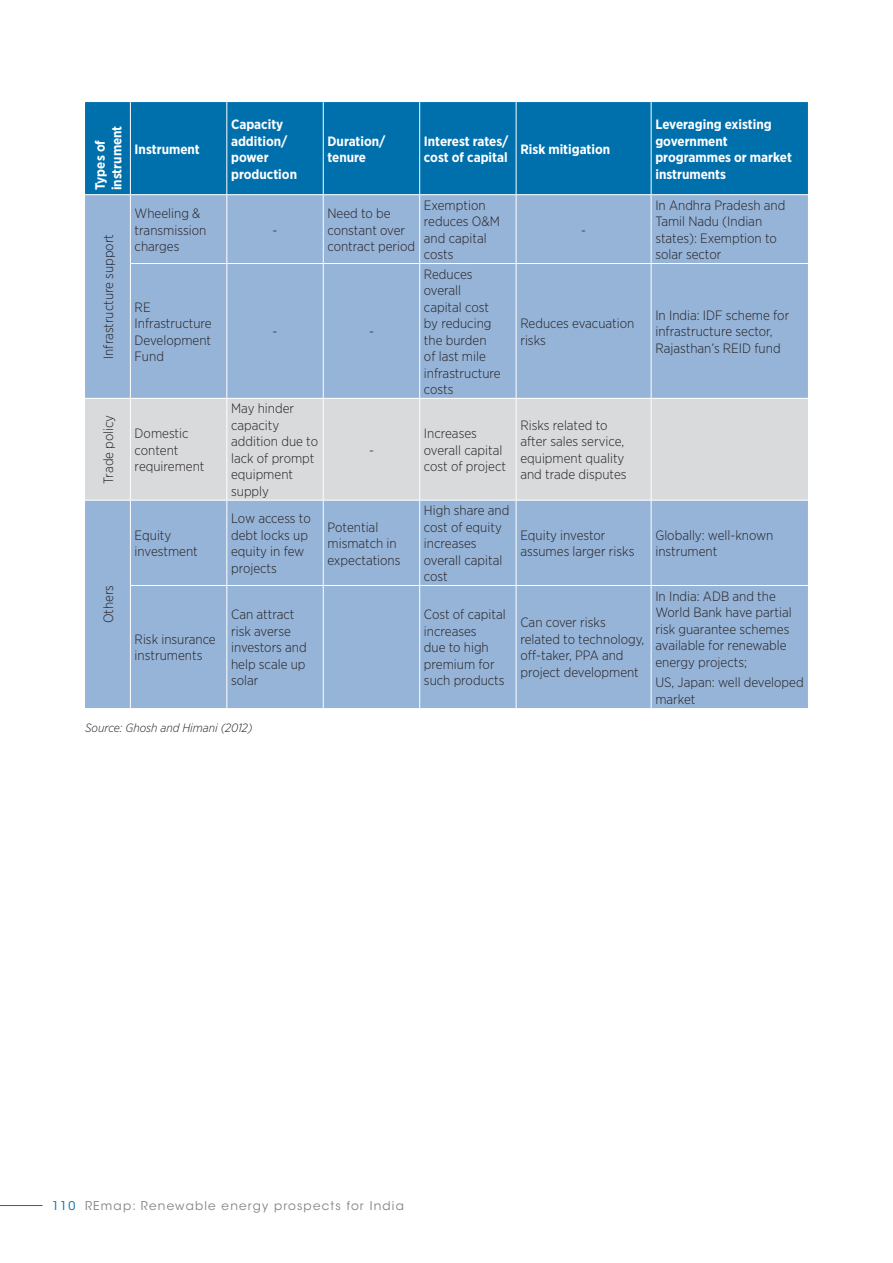
<style>
.page{position:relative;width:893px;height:1263px;background:#fff}
.page>*{position:absolute;margin:0;border:0;box-sizing:border-box;transform-origin:0 0}
.Bodytext-Tabelle{font:300 13.5px/16.5px "Gotham Narrow";color:#231f20}
.Bodytext-Tabelle-2{font:700 13.5px/16.5px "Gotham Narrow";color:#fff}
.t1{font:12px "ITC Avant Garde Std";letter-spacing:.1em;color:#808285}
.Source{font:italic 300 12px "Gotham Narrow";color:#231f20}
.s1{color:#0070ad}
</style>
<div class="page">
<hr style="left:0;top:1205px;width:43px;height:1px;background:#0070ad">
<div style="left:85px;top:102px;width:723px;height:92px;background:#0070ad"></div>
<div style="left:85px;top:195px;width:723px;height:513px;background:#96b4d8"></div>
<div style="left:85px;top:399px;width:723px;height:101px;background:#d9dadc"></div>
<hr style="left:130px;top:102px;width:1px;height:92px;background:#fff">
<hr style="left:226px;top:102px;width:1px;height:92px;background:#fff">
<hr style="left:323px;top:102px;width:1px;height:92px;background:#fff">
<hr style="left:419px;top:102px;width:1px;height:92px;background:#fff">
<hr style="left:516px;top:102px;width:1px;height:92px;background:#fff">
<hr style="left:651px;top:102px;width:1px;height:92px;background:#fff">
<hr style="left:130px;top:195px;width:1px;height:68px;background:#fff">
<hr style="left:226px;top:195px;width:1px;height:68px;background:#fff">
<hr style="left:323px;top:195px;width:1px;height:68px;background:#fff">
<hr style="left:419px;top:195px;width:1px;height:68px;background:#fff">
<hr style="left:516px;top:195px;width:1px;height:68px;background:#fff">
<hr style="left:651px;top:195px;width:1px;height:68px;background:#fff">
<hr style="left:130px;top:263px;width:97px;height:1px;background:#fff">
<hr style="left:130px;top:264px;width:1px;height:134px;background:#fff">
<hr style="left:227px;top:263px;width:96px;height:1px;background:#fff">
<hr style="left:226px;top:264px;width:1px;height:134px;background:#fff">
<hr style="left:323px;top:263px;width:97px;height:1px;background:#fff">
<hr style="left:323px;top:264px;width:1px;height:134px;background:#fff">
<hr style="left:420px;top:263px;width:96px;height:1px;background:#fff">
<hr style="left:419px;top:264px;width:1px;height:134px;background:#fff">
<hr style="left:516px;top:263px;width:135px;height:1px;background:#fff">
<hr style="left:516px;top:264px;width:1px;height:134px;background:#fff">
<hr style="left:651px;top:263px;width:157px;height:1px;background:#fff">
<hr style="left:651px;top:264px;width:1px;height:134px;background:#fff">
<hr style="left:85px;top:398px;width:45px;height:1px;background:#fff">
<hr style="left:130px;top:398px;width:97px;height:1px;background:#fff">
<hr style="left:130px;top:399px;width:1px;height:101px;background:#fff">
<hr style="left:227px;top:398px;width:96px;height:1px;background:#fff">
<hr style="left:226px;top:399px;width:1px;height:101px;background:#fff">
<hr style="left:323px;top:398px;width:97px;height:1px;background:#fff">
<hr style="left:323px;top:399px;width:1px;height:101px;background:#fff">
<hr style="left:420px;top:398px;width:96px;height:1px;background:#fff">
<hr style="left:419px;top:399px;width:1px;height:101px;background:#fff">
<hr style="left:516px;top:398px;width:135px;height:1px;background:#fff">
<hr style="left:516px;top:399px;width:1px;height:101px;background:#fff">
<hr style="left:651px;top:398px;width:157px;height:1px;background:#fff">
<hr style="left:651px;top:399px;width:1px;height:101px;background:#fff">
<hr style="left:85px;top:500px;width:45px;height:1px;background:#fff">
<hr style="left:130px;top:500px;width:97px;height:1px;background:#fff">
<hr style="left:130px;top:500px;width:1px;height:85px;background:#fff">
<hr style="left:227px;top:500px;width:96px;height:1px;background:#fff">
<hr style="left:226px;top:500px;width:1px;height:85px;background:#fff">
<hr style="left:323px;top:500px;width:97px;height:1px;background:#fff">
<hr style="left:323px;top:500px;width:1px;height:85px;background:#fff">
<hr style="left:420px;top:500px;width:96px;height:1px;background:#fff">
<hr style="left:419px;top:500px;width:1px;height:85px;background:#fff">
<hr style="left:516px;top:500px;width:135px;height:1px;background:#fff">
<hr style="left:516px;top:500px;width:1px;height:85px;background:#fff">
<hr style="left:651px;top:500px;width:157px;height:1px;background:#fff">
<hr style="left:651px;top:500px;width:1px;height:85px;background:#fff">
<hr style="left:130px;top:585px;width:97px;height:1px;background:#fff">
<hr style="left:130px;top:586px;width:1px;height:122px;background:#fff">
<hr style="left:227px;top:585px;width:96px;height:1px;background:#fff">
<hr style="left:226px;top:586px;width:1px;height:122px;background:#fff">
<hr style="left:323px;top:585px;width:97px;height:1px;background:#fff">
<hr style="left:323px;top:586px;width:1px;height:122px;background:#fff">
<hr style="left:420px;top:585px;width:96px;height:1px;background:#fff">
<hr style="left:419px;top:586px;width:1px;height:122px;background:#fff">
<hr style="left:516px;top:585px;width:135px;height:1px;background:#fff">
<hr style="left:516px;top:586px;width:1px;height:122px;background:#fff">
<hr style="left:651px;top:585px;width:157px;height:1px;background:#fff">
<hr style="left:651px;top:586px;width:1px;height:122px;background:#fff">
<p class="Bodytext-Tabelle-2" style="left:92px;top:190px;width:66px;rotate:-90deg">Types of instrument</p>
<p class="Bodytext-Tabelle" style="left:100px;top:359px;width:127px;rotate:-90deg">Infrastructure support</p>
<p class="Bodytext-Tabelle-2" style="left:135px;top:141px;width:67px">Instrument</p>
<p class="Bodytext-Tabelle" style="left:135px;top:205px;width:73px">Wheeling &amp; transmission charges</p>
<p class="Bodytext-Tabelle" style="left:135px;top:298px;width:79px">RE<br>Infrastructure<br>Development<br>Fund</p>
<p class="Bodytext-Tabelle" style="left:100px;top:484px;width:71px;rotate:-90deg">Trade policy</p>
<p class="Bodytext-Tabelle" style="left:100px;top:623px;width:40px;rotate:-90deg">Others</p>
<p class="Bodytext-Tabelle" style="left:135px;top:425px;width:71px">Domestic content requirement</p>
<p class="Bodytext-Tabelle" style="left:135px;top:527px;width:65px">Equity investment</p>
<p class="Bodytext-Tabelle" style="left:135px;top:631px;width:83px">Risk insurance instruments</p>
<p class="Bodytext-Tabelle-2" style="left:231px;top:116px;width:67px">Capacity addition/ power production</p>
<p class="Bodytext-Tabelle" style="left:273px;top:221px;width:6px">-</p>
<p class="Bodytext-Tabelle-2" style="left:327px;top:132px;width:60px">Duration/ tenure</p>
<p class="Bodytext-Tabelle-2" style="left:424px;top:132px;width:87px">Interest rates/ cost of capital</p>
<p class="Bodytext-Tabelle-2" style="left:520px;top:141px;width:91px">Risk mitigation</p>
<p class="Bodytext-Tabelle" style="left:327px;top:205px;width:89px">Need to be constant over contract period</p>
<p class="Bodytext-Tabelle" style="left:424px;top:196px;width:77px">Exemption reduces O&amp;M and capital costs</p>
<p class="Bodytext-Tabelle" style="left:581px;top:221px;width:6px">-</p>
<p class="Bodytext-Tabelle-2" style="left:655px;top:116px;width:138px">Leveraging existing government programmes or market instruments</p>
<p class="Bodytext-Tabelle" style="left:655px;top:196px;width:131px">In Andhra Pradesh and<br>Tamil Nadu (Indian states): Exemption to solar sector</p>
<p class="Bodytext-Tabelle" style="left:273px;top:323px;width:6px">-</p>
<p class="Bodytext-Tabelle" style="left:369px;top:323px;width:6px">-</p>
<p class="Bodytext-Tabelle" style="left:231px;top:400px;width:88px">May hinder capacity addition due to lack of prompt equipment supply</p>
<p class="Bodytext-Tabelle" style="left:369px;top:441px;width:6px">-</p>
<p class="Bodytext-Tabelle" style="left:231px;top:510px;width:81px">Low access to debt locks up equity in few projects</p>
<p class="Bodytext-Tabelle" style="left:327px;top:518px;width:75px">Potential mismatch in expectations</p>
<p class="Bodytext-Tabelle" style="left:424px;top:265px;width:78px">Reduces overall capital cost by reducing the burden of last mile infrastructure costs</p>
<p class="Bodytext-Tabelle" style="left:520px;top:315px;width:115px">Reduces evacuation risks</p>
<p class="Bodytext-Tabelle" style="left:655px;top:306px;width:135px">In India: IDF scheme for infrastructure sector,<br>Rajasthan’s REID fund</p>
<p class="Bodytext-Tabelle" style="left:424px;top:425px;width:84px">Increases overall capital cost of project</p>
<p class="Bodytext-Tabelle" style="left:520px;top:417px;width:108px">Risks related to after sales service, equipment quality and trade disputes</p>
<p class="Bodytext-Tabelle" style="left:424px;top:502px;width:87px">High share and cost of equity increases overall capital cost</p>
<p class="Bodytext-Tabelle" style="left:520px;top:527px;width:116px">Equity investor assumes larger risks</p>
<p class="Bodytext-Tabelle" style="left:655px;top:527px;width:120px">Globally: well-known instrument</p>
<p class="Bodytext-Tabelle" style="left:231px;top:606px;width:77px">Can attract risk averse investors and help scale up solar</p>
<p class="Bodytext-Tabelle" style="left:424px;top:606px;width:83px">Cost of capital increases<br>due to high premium for such products</p>
<p class="Bodytext-Tabelle" style="left:520px;top:614px;width:125px">Can cover risks related to technology, off-taker, PPA and project development</p>
<p class="Bodytext-Tabelle" style="left:655px;top:587px;width:138px">In India: ADB and the<br>World Bank have partial risk guarantee schemes available for renewable energy projects;</p>
<p class="Bodytext-Tabelle" style="left:655px;top:674px;width:150px">US, Japan: well developed market</p>
<p class="Source" style="left:85px;top:720px;width:169px">Source: Ghosh and Himani (2012)</p>
<p class="t1" style="left:52px;top:1198px;width:353px"><span class="s1">110</span> REmap: Renewable energy prospects for India</p>
</div>
